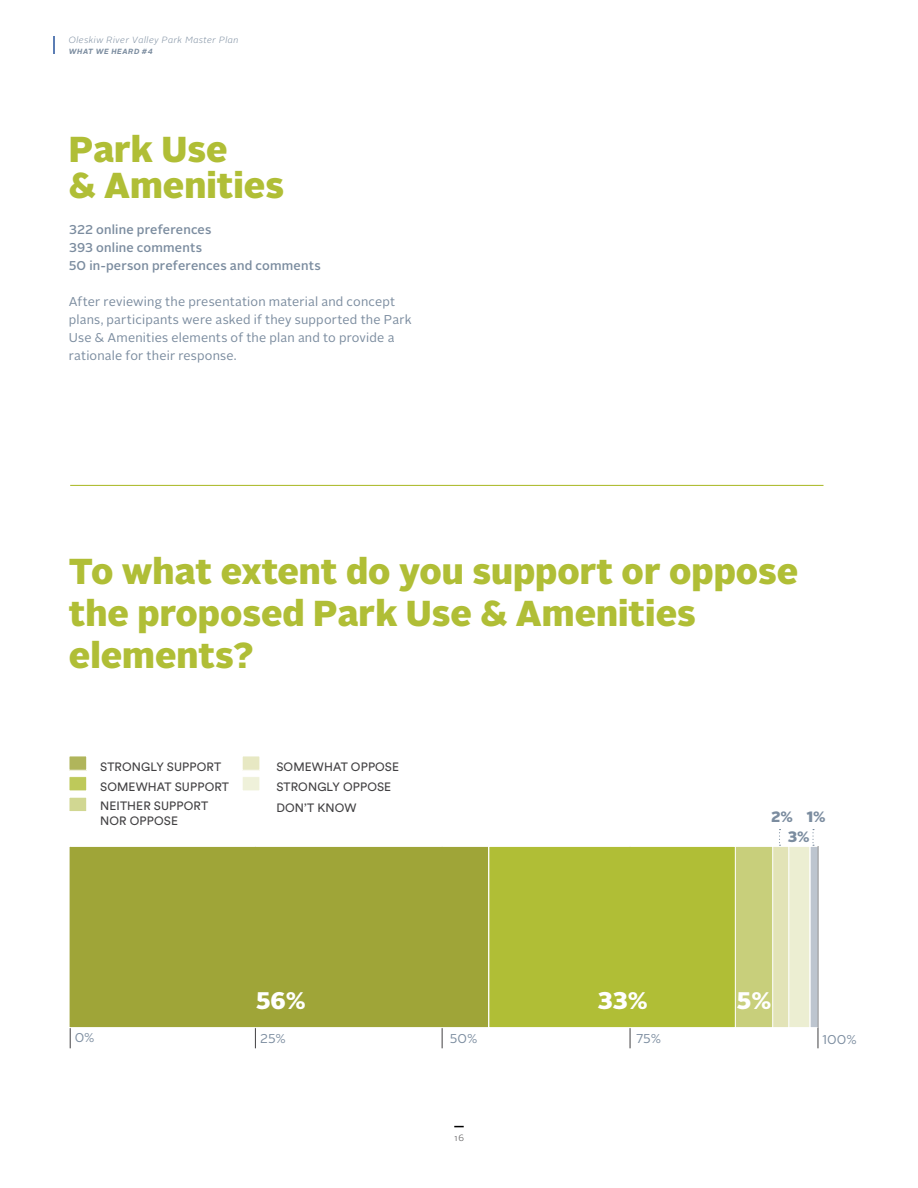
<style>
.page{position:relative;width:918px;height:1188px;background:#fff}
.page>*{position:absolute;margin:0;border:0;box-sizing:border-box;transform-origin:0 0}
.t1{font:900 36px/42px "Alright Sans";color:#b0be36}
.t2{font:900 24px "Alright Sans";color:#fff}
.t3{font:900 15px/20.1px "Alright Sans";color:#7b8c9f;text-align:center}
.t4{font:12.75px/18px "Alright Sans";letter-spacing:.015em;color:#7b8c9f}
.t5{font:500 12.75px/18px "Alright Sans";letter-spacing:.015em;color:#7b8c9f}
.t6{font:12px/20.5px "Circular Std";letter-spacing:.01em;color:#414042}
.t7{font:italic 300 9px "Alright Sans";letter-spacing:.05em;color:#7b8c9f}
.t8{font:300 9px "Alright Sans";color:#414042}
.t9{font:italic 700 7.5px "Alright Sans";letter-spacing:.075em;color:#7b8c9f}
</style>
<div class="page">
<svg style="left:53px;top:36px;width:2px;height:18px"></svg>
<hr style="left:70px;top:846px;width:1px;height:202px;background:#414042">
<hr style="left:442px;top:846px;width:1px;height:202px;background:#414042">
<hr style="left:630px;top:846px;width:1px;height:202px;background:#414042">
<svg style="left:779px;top:829px;width:2px;height:17px"></svg>
<svg style="left:812px;top:829px;width:2px;height:17px"></svg>
<hr style="left:255px;top:846px;width:1px;height:202px;background:#414042">
<hr style="left:818px;top:846px;width:1px;height:202px;background:#414042">
<div style="left:242px;top:777px;width:18px;height:14px;background:#eff1da"></div>
<div style="left:242px;top:776px;width:18px;height:15px;border:1px solid #fff"></div>
<div style="left:69px;top:756px;width:18px;height:14px;background:#b0b55b"></div>
<div style="left:242px;top:756px;width:18px;height:14px;background:#e7e8c3"></div>
<div style="left:242px;top:756px;width:18px;height:14px;border:1px solid #fff"></div>
<div style="left:69px;top:777px;width:18px;height:14px;background:#bec95a"></div>
<div style="left:69px;top:776px;width:18px;height:15px;border:1px solid #fff"></div>
<div style="left:69px;top:797px;width:18px;height:15px;background:#d1d792"></div>
<div style="left:69px;top:797px;width:18px;height:15px;border:1px solid #fff"></div>
<hr style="left:70px;top:485px;width:754px;height:1px;background:#b0be36">
<div style="left:788px;top:846px;width:22px;height:182px;background:#eceed2;border:1px solid #fff"></div>
<div style="left:810px;top:846px;width:8px;height:182px;background:#bdc5cf;border:1px solid #fff"></div>
<div style="left:772px;top:846px;width:17px;height:182px;background:#e2e3b7;border:1px solid #fff"></div>
<div style="left:735px;top:846px;width:38px;height:182px;background:#c8cf7b;border:1px solid #fff"></div>
<div style="left:489px;top:846px;width:246px;height:182px;background:#b0be36;border:1px solid #fff"></div>
<div style="left:69px;top:846px;width:420px;height:182px;background:#9fa538;border:1px solid #fff"></div>
<p class="t7" style="left:69px;top:34px;width:171px">Oleskiw River Valley Park Master Plan</p>
<p class="t9" style="left:69px;top:46px;width:85px">WHAT WE HEARD #4</p>
<h1 class="t1" style="left:69px;top:131px;width:217px;line-height:36px">Park Use<br>&amp; Amenities</h1>
<p class="t5" style="left:69px;top:221px;width:253px">322 online preferences<br>393 online comments<br>50 in-person preferences and comments</p>
<p class="t4" style="left:69px;top:293px;width:344px">After reviewing the presentation material and concept plans, participants were asked if they supported the Park Use &amp; Amenities elements of the plan and to provide a rationale for their response.</p>
<h1 class="t1" style="left:69px;top:551px;width:731px">To what extent do you support or oppose the proposed Park Use &amp; Amenities elements?</h1>
<p class="t6" style="left:100px;top:756px;width:122px">STRONGLY SUPPORT</p>
<p class="t6" style="left:100px;top:798px;width:109px;line-height:15px">NEITHER SUPPORT<br>NOR OPPOSE</p>
<p class="t6" style="left:100px;top:776px;width:130px">SOMEWHAT SUPPORT</p>
<p class="t6" style="left:276px;top:756px;width:124px">SOMEWHAT OPPOSE<br>STRONGLY OPPOSE<br>DON’T KNOW</p>
<p class="t3" style="left:771px;top:806px;width:56px">2% 1%<br>3%</p>
<h2 class="t2" style="left:256px;top:984px;width:52px">56%</h2>
<h2 class="t2" style="left:597px;top:984px;width:52px">33%</h2>
<h2 class="t2" style="left:736px;top:984px;width:36px">5%</h2>
<p class="t4" style="left:75px;top:1028px;width:21px">0%</p>
<p class="t4" style="left:260px;top:1030px;width:27px">25%</p>
<p class="t4" style="left:450px;top:1030px;width:29px">50%</p>
<p class="t4" style="left:636px;top:1030px;width:27px">75%</p>
<p class="t4" style="left:822px;top:1031px;width:36px">100%</p>
<p class="t8" style="left:454px;top:1132px;width:11px">16</p>
</div>
